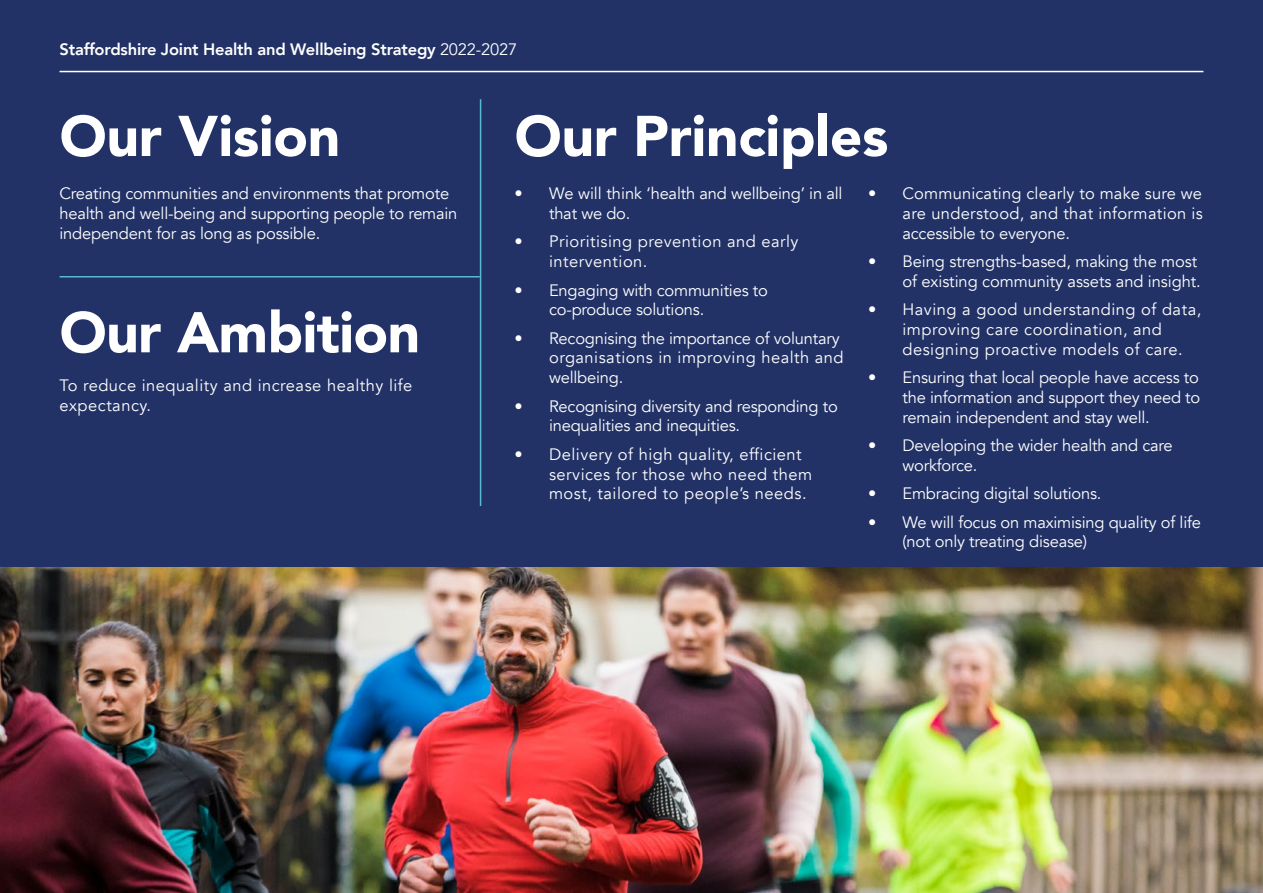
<style>
.page{position:relative;width:1263px;height:893px;background:#fff}
.page>*{position:absolute;margin:0;border:0;box-sizing:border-box;transform-origin:0 0}
.t1{font:900 56.7px "Avenir";letter-spacing:-.005em;color:#fff}
.t2{font:16.5px/19.8px "Avenir";letter-spacing:-.01em;color:#fff}
.t3{font:16.5px/19.8px "Avenir";letter-spacing:.03em;color:#fff}
.t4{font:800 16.5px "Avenir";letter-spacing:-.01em;color:#fff}
.s1{font-weight:400}
</style>
<div class="page">
<div style="left:0;top:0;width:1263px;height:626px;background:#223266"></div>
<hr style="left:60px;top:276px;width:420px;height:1px;background:#59bbd1">
<hr style="left:480px;top:99px;width:1px;height:407px;background:#59bbd1">
<hr style="left:60px;top:71px;width:1143px;height:1px;background:#fff">
<img style="left:0;top:568px;width:1263px;height:325px">
<p class="t4" style="left:60px;top:36px;width:459px">Staffordshire Joint Health and Wellbeing Strategy <span class="s1">2022-2027</span></p>
<p class="t1" style="left:60px;top:88px;width:282px">Our Vision</p>
<p class="t2" style="left:60px;top:184px;width:399px">Creating communities and environments that promote health and well-being and supporting people to remain independent for as long as possible.</p>
<p class="t1" style="left:60px;top:284px;width:362px">Our Ambition</p>
<p class="t3" style="left:60px;top:376px;width:354px">To reduce inequality and increase healthy life expectancy.</p>
<p class="t1" style="left:514px;top:88px;width:375px">Our Principles</p>
<p class="t2" style="left:549px;top:184px;width:295px;text-indent:-34px">• We will think ‘health and wellbeing’ in all that we do.</p>
<p class="t3" style="left:549px;top:232px;width:251px;text-indent:-35px">• Prioritising prevention and early intervention.</p>
<p class="t2" style="left:549px;top:280px;width:220px;text-indent:-35px">• Engaging with communities to co-produce solutions.</p>
<p class="t2" style="left:549px;top:328px;width:296px;text-indent:-34px">• Recognising the importance of voluntary organisations in improving health and wellbeing.</p>
<p class="t2" style="left:549px;top:396px;width:290px;text-indent:-34px">• Recognising diversity and responding to inequalities and inequities.</p>
<p class="t3" style="left:549px;top:444px;width:265px;text-indent:-34px">• Delivery of high quality, efficient services for those who need them most, tailored to people’s needs.</p>
<p class="t2" style="left:902px;top:184px;width:302px;text-align:justify;text-indent:-34px">• Communicating clearly to make sure we are understood, and that information is accessible to everyone.</p>
<p class="t2" style="left:868px;top:252px;width:334px;text-align:right">• Being strengths-based, making the most of existing community assets and insight.</p>
<p class="t3" style="left:902px;top:300px;width:300px;text-indent:-34px">• Having a good understanding of data, improving care coordination, and designing proactive models of care.</p>
<p class="t2" style="left:902px;top:368px;width:299px;text-align:justify;text-indent:-34px">• Ensuring that local people have access to the information and support they need to remain independent and stay well.</p>
<p class="t2" style="left:902px;top:436px;width:272px;text-indent:-34px">• Developing the wider health and care workforce.</p>
<p class="t2" style="left:868px;top:484px;width:235px">• Embracing digital solutions.</p>
<p class="t2" style="left:902px;top:512px;width:300px;text-indent:-34px">• We will focus on maximising quality of life (not only treating disease)</p>
</div>
